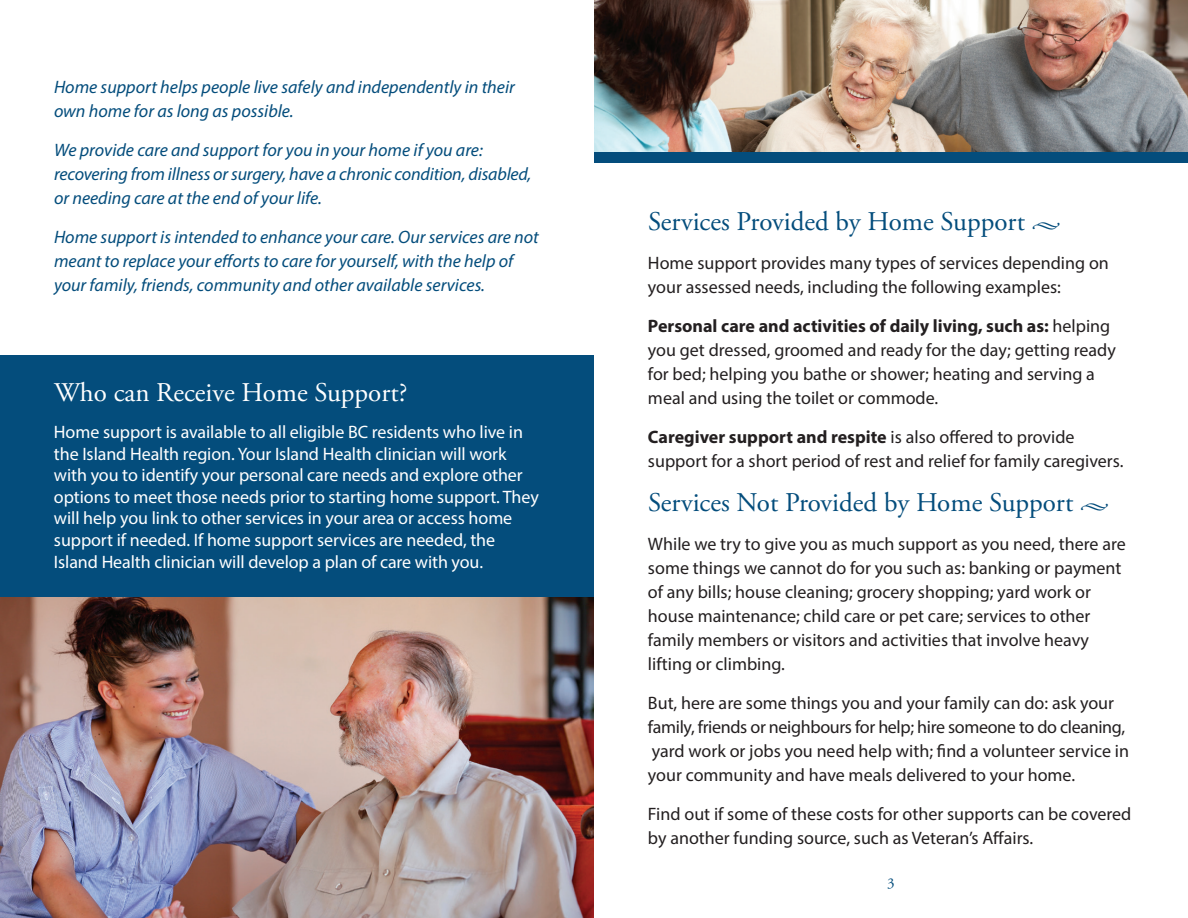
<style>
.page{position:relative;width:1188px;height:918px;background:#fff}
.page>*{position:absolute;margin:0;border:0;box-sizing:border-box;transform-origin:0 0}
.t1{font:27px "Adobe Garamond Pro";color:#044d7c}
.t2{font:27px "Adobe Garamond Pro";color:#fff}
.t3{font:18px/24px "Myriad Pro";color:#231f20}
.t4{font:italic 18px/24px "Myriad Pro";color:#044d7c}
.t5{font:18px/21.6px "Myriad Pro";letter-spacing:-.005em;color:#fff}
.t6{font:15px "Adobe Garamond Pro";color:#044d7c}
.s1{font-family:"Minion Pro";font-size:18px}
.s2{font-weight:700}
</style>
<div class="page">
<img style="left:0;top:597px;width:594px;height:321px">
<div style="left:0;top:355px;width:594px;height:242px;background:#044d7c"></div>
<img style="left:594px;top:0;width:594px;height:152px">
<div style="left:594px;top:152px;width:594px;height:11px;background:#044d7c"></div>
<p class="t4" style="left:54px;top:75px;width:462px">Home support helps people live safely and independently in their own home for as long as possible.</p>
<p class="t4" style="left:54px;top:138px;width:479px">We provide care and support for you in your home if you are: recovering from illness or surgery, have a chronic condition, disabled, or needing care at the end of your life.</p>
<p class="t4" style="left:54px;top:225px;width:486px">Home support is intended to enhance your care. Our services are not meant to replace your efforts to care for yourself, with the help of your family, friends, community and other available services.</p>
<h1 class="t2" style="left:54px;top:377px;width:355px">Who can Receive Home Support?</h1>
<p class="t5" style="left:54px;top:421px;width:486px">Home support is available to all eligible BC residents who live in the Island Health region. Your Island Health clinician will work with you to identify your personal care needs and explore other options to meet those needs prior to starting home support. They will help you link to other services in your area or access home support if needed. If home support services are needed, the Island Health clinician will develop a plan of care with you.</p>
<h1 class="t1" style="left:648px;top:205px;width:414px">Services Provided by Home Support <span class="s1">•</span></h1>
<p class="t3" style="left:648px;top:250px;width:462px">Home support provides many types of services depending on your assessed needs, including the following examples:</p>
<p class="t3" style="left:648px;top:313px;width:469px"><span class="s2">Personal care and activities of daily living, such as:</span> helping you get dressed, groomed and ready for the day; getting ready for bed; helping you bathe or shower; heating and serving a meal and using the toilet or commode.</p>
<p class="t3" style="left:648px;top:424px;width:477px"><span class="s2">Caregiver support and respite</span> is also offered to provide support for a short period of rest and relief for family caregivers.</p>
<h1 class="t1" style="left:648px;top:486px;width:463px">Services Not Provided by Home Support <span class="s1">•</span></h1>
<p class="t3" style="left:648px;top:532px;width:479px">While we try to give you as much support as you need, there are some things we cannot do for you such as: banking or payment of any bills; house cleaning; grocery shopping; yard work or house maintenance; child care or pet care; services to other family members or visitors and activities that involve heavy lifting or climbing.</p>
<p class="t3" style="left:648px;top:690px;width:483px">But, here are some things you and your family can do: ask your family, friends or neighbours for help; hire someone to do cleaning, yard work or jobs you need help with; find a volunteer service in your community and have meals delivered to your home.</p>
<p class="t3" style="left:648px;top:801px;width:485px">Find out if some of these costs for other supports can be covered by another funding source, such as Veteran’s Affairs.</p>
<p class="t6" style="left:887px;top:875px;width:9px">3</p>
</div>
